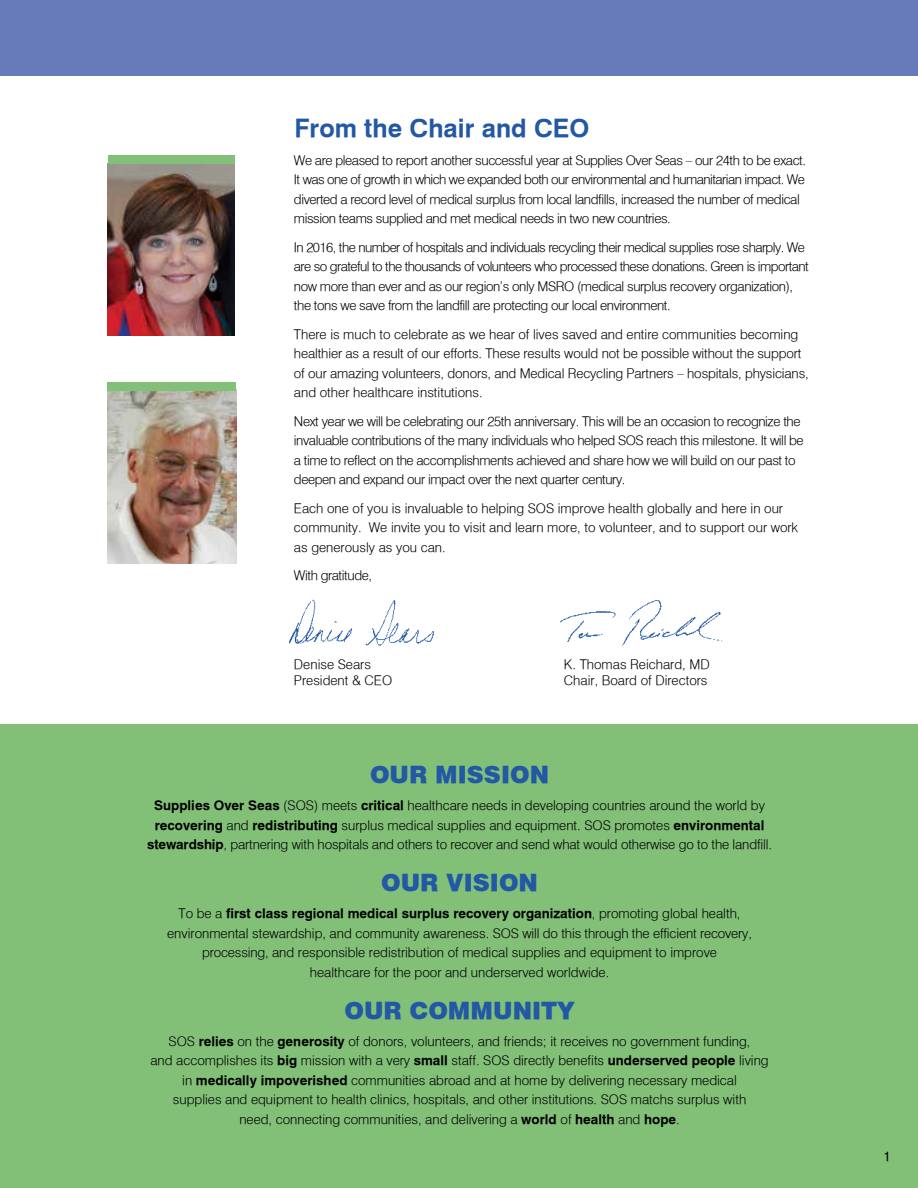
<style>
.page{position:relative;width:918px;height:1188px;background:#fff}
.page>*{position:absolute;margin:0;border:0;box-sizing:border-box;transform-origin:0 0}
.t1{font:700 25.5px "Geneva";color:#2258a4}
.t2{font:24px "Geneva Blck";color:#2258a4}
.t3{font:13.5px/19.5px "Geneva Lght";letter-spacing:-.01em;color:#000;text-align:center}
.t4{font:13.5px/19.5px "Geneva Lght";letter-spacing:-.03em;color:#000}
.t5{font:13.5px/19.5px "Geneva Lght";letter-spacing:-.04em;color:#000}
.t6{font:700 13.5px "Geneva";color:#000}
.t7{font:13.5px "Geneva";color:#000}
.s1{font-family:"Geneva";font-weight:700}
.s2{font-family:"Geneva Lght";font-weight:400}
</style>
<div class="page">
<div style="left:0;top:0;width:918px;height:76px;background:#677ab9"></div>
<img style="left:560px;top:600px;width:162px;height:46px">
<img style="left:108px;top:391px;width:128px;height:172px">
<img style="left:108px;top:164px;width:127px;height:171px">
<img style="left:289px;top:599px;width:145px;height:47px">
<div style="left:108px;top:382px;width:128px;height:9px;background:#82c078"></div>
<div style="left:108px;top:155px;width:127px;height:9px;background:#82c078"></div>
<div style="left:0;top:724px;width:918px;height:464px;background:#82c078"></div>
<h1 class="t1" style="left:294px;top:113px;width:297px">From the Chair and CEO</h1>
<p class="t4" style="left:294px;top:150px;width:514px">We are pleased to report another successful year at Supplies Over Seas – our 24th to be exact.<br>It was one of growth in which we expanded both our environmental and humanitarian impact. We diverted a record level of medical surplus from local landfills, increased the number of medical mission teams supplied and met medical needs in two new countries.</p>
<p class="t5" style="left:294px;top:237px;width:516px">In 2016, the number of hospitals and individuals recycling their medical supplies rose sharply. We are so grateful to the thousands of volunteers who processed these donations. Green is important now more than ever and as our region’s only MSRO (medical surplus recovery organization), the tons we save from the landfill are protecting our local environment.</p>
<p class="t3" style="left:294px;top:324px;width:516px;text-align:left">There is much to celebrate as we hear of lives saved and entire communities becoming healthier as a result of our efforts. These results would not be possible without the support of our amazing volunteers, donors, and Medical Recycling Partners – hospitals, physicians, and other healthcare institutions.</p>
<p class="t4" style="left:294px;top:411px;width:511px">Next year we will be celebrating our 25th anniversary. This will be an occasion to recognize the invaluable contributions of the many individuals who helped SOS reach this milestone. It will be a time to reflect on the accomplishments achieved and share how we will build on our past to deepen and expand our impact over the next quarter century.</p>
<p class="t3" style="left:294px;top:498px;width:506px;text-align:left">Each one of you is invaluable to helping SOS improve health globally and here in our community. We invite you to visit and learn more, to volunteer, and to support our work as generously as you can.</p>
<p class="t4" style="left:294px;top:566px;width:80px">With gratitude,</p>
<p class="t3" style="left:294px;top:654px;width:79px">Denise Sears</p>
<p class="t3" style="left:564px;top:654px;width:147px">K. Thomas Reichard, MD</p>
<p class="t3" style="left:294px;top:671px;width:100px">President &amp; CEO</p>
<p class="t3" style="left:564px;top:671px;width:145px">Chair, Board of Directors</p>
<h2 class="t2" style="left:370px;top:760px;width:181px">OUR MISSION</h2>
<p class="t3" style="left:147px;top:796px;width:626px"><span class="s1">Supplies Over Seas</span> (SOS) meets <span class="s1">critical</span> healthcare needs in developing countries around the world by <span class="s1">recovering</span> and <span class="s1">redistributing</span> surplus medical supplies and equipment. SOS promotes <span class="s1">environmental stewardship</span>, partnering with hospitals and others to recover and send what would otherwise go to the landfill.</p>
<h2 class="t2" style="left:381px;top:868px;width:159px">OUR VISION</h2>
<p class="t6" style="left:179px;top:905px;width:563px"><span class="s2">To be a</span> first class regional medical surplus recovery organization<span class="s2">, promoting global health,</span></p>
<p class="t3" style="left:167px;top:923px;width:586px">environmental stewardship, and community awareness. SOS will do this through the efficient recovery, processing, and responsible redistribution of medical supplies and equipment to improve<br>healthcare for the poor and underserved worldwide.</p>
<h2 class="t2" style="left:344px;top:996px;width:232px">OUR COMMUNITY</h2>
<p class="t3" style="left:150px;top:1031px;width:620px">SOS <span class="s1">relies</span> on the <span class="s1">generosity</span> of donors, volunteers, and friends; it receives no government funding,<br>and accomplishes its <span class="s1">big</span> mission with a very <span class="s1">small</span> staff. SOS directly benefits <span class="s1">underserved people</span> living in <span class="s1">medically impoverished</span> communities abroad and at home by delivering necessary medical<br>supplies and equipment to health clinics, hospitals, and other institutions. SOS matchs surplus with<br>need, connecting communities, and delivering a <span class="s1">world</span> of <span class="s1">health</span> and <span class="s1">hope</span>.</p>
<p class="t7" style="left:884px;top:1148px;width:9px">1</p>
</div>
